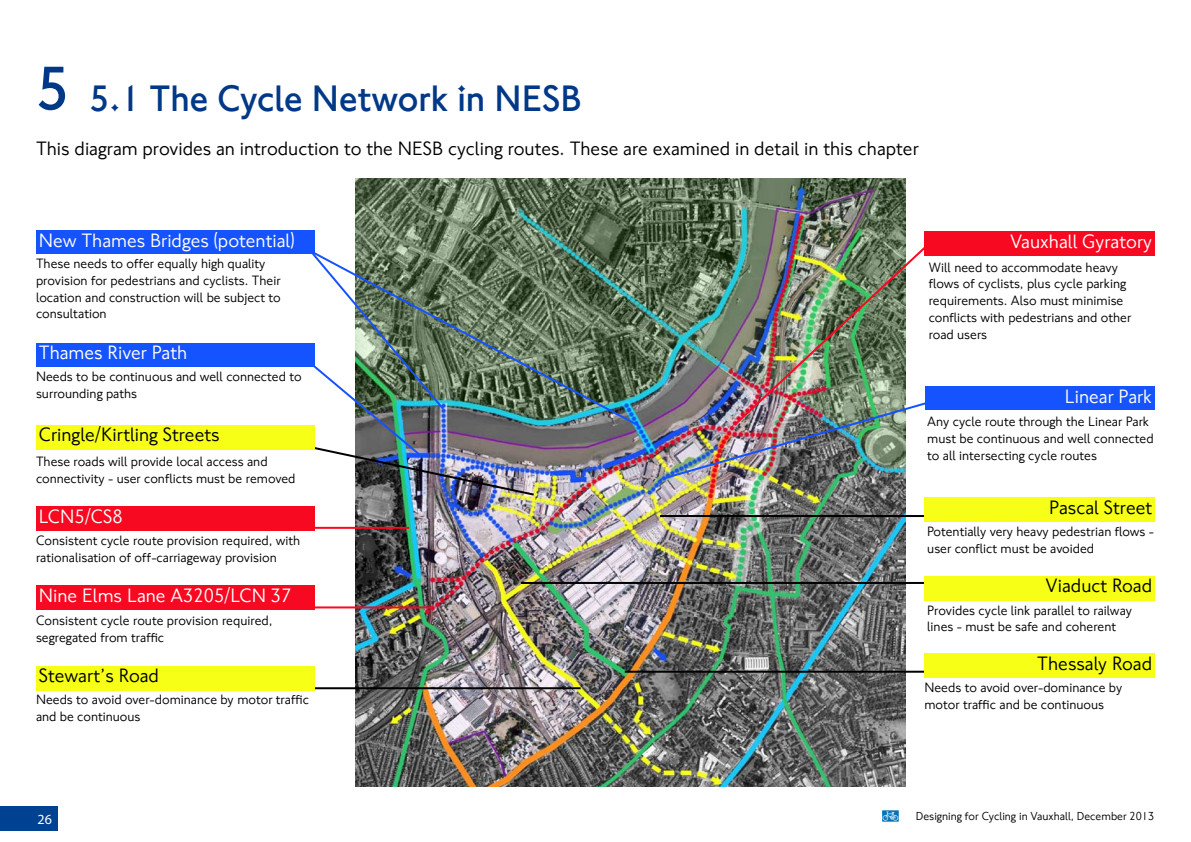
<style>
.page{position:relative;width:1191px;height:842px;background:#fff}
.page>*{position:absolute;margin:0;border:0;box-sizing:border-box;transform-origin:0 0}
.t1{font:700 64px "NJ Font";color:#003888}
.t2{font:700 38px "NJ Font";color:#003888}
.t3{font:20px "NJ Font";color:#000}
.t4{font:20px "NJ Font";color:#fff}
.t5{font:14px/16.8px "NJ Font";color:#000}
.t6{font:14px "Myriad Pro";color:#fff}
.t7{font:12px "NJ Font";color:#000}
</style>
<div class="page">
<div style="left:0;top:806px;width:58px;height:24px;background:#004292"></div>
<img style="left:882px;top:811px;width:16px;height:10px">
<img style="left:356px;top:179px;width:549px;height:608px">
<div style="left:36px;top:506px;width:279px;height:25px;background:#f70921"></div>
<hr style="left:625px;top:671px;width:331px;height:2px;background:#000">
<div style="left:924px;top:653px;width:231px;height:24px;background:#f7ff16"></div>
<div style="left:924px;top:232px;width:231px;height:24px;background:#f70921"></div>
<div style="left:925px;top:387px;width:230px;height:23px;background:#1553fe"></div>
<img style="left:661px;top:240px;width:282px;height:241px">
<hr style="left:660px;top:515px;width:495px;height:2px;background:#000">
<div style="left:924px;top:497px;width:231px;height:25px;background:#f7ff16"></div>
<div style="left:36px;top:343px;width:279px;height:23px;background:#1553fe"></div>
<hr style="left:521px;top:582px;width:427px;height:2px;background:#000">
<div style="left:924px;top:576px;width:231px;height:24px;background:#f7ff16"></div>
<hr style="left:261px;top:687px;width:319px;height:2px;background:#000">
<div style="left:36px;top:666px;width:279px;height:24px;background:#f7ff16"></div>
<div style="left:36px;top:586px;width:279px;height:24px;background:#f70921"></div>
<div style="left:36px;top:230px;width:279px;height:24px;background:#1553fe"></div>
<img style="left:355px;top:241px;width:286px;height:187px">
<hr style="left:134px;top:527px;width:275px;height:2px;background:#f70921">
<hr style="left:181px;top:606px;width:251px;height:2px;background:#f70921">
<img style="left:228px;top:242px;width:308px;height:255px">
<div style="left:36px;top:425px;width:279px;height:25px;background:#f7ff16"></div>
<h1 class="t1" style="left:36px;top:50px;width:34px">5</h1>
<h2 class="t2" style="left:90px;top:76px;width:493px">5.1 The Cycle Network in NESB</h2>
<h3 class="t3" style="left:36px;top:136px;width:884px">This diagram provides an introduction to the NESB cycling routes. These are examined in detail in this chapter</h3>
<h3 class="t4" style="left:39px;top:228px;width:257px">New Thames Bridges (potential)</h3>
<p class="t5" style="left:36px;top:255px;width:246px">These needs to offer equally high quality provision for pedestrians and cyclists. Their location and construction will be subject to consultation</p>
<h3 class="t4" style="left:39px;top:340px;width:150px">Thames River Path</h3>
<p class="t5" style="left:36px;top:368px;width:267px">Needs to be continuous and well connected to surrounding paths</p>
<h3 class="t3" style="left:39px;top:423px;width:182px">Cringle/Kirtling Streets</h3>
<p class="t5" style="left:36px;top:453px;width:261px">These roads will provide local access and connectivity - user conflicts must be removed</p>
<h3 class="t4" style="left:39px;top:504px;width:85px">LCN5/CS8</h3>
<p class="t5" style="left:36px;top:533px;width:266px">Consistent cycle route provision required, with rationalisation of off-carriageway provision</p>
<h3 class="t4" style="left:39px;top:583px;width:254px">Nine Elms Lane A3205/LCN 37</h3>
<p class="t5" style="left:36px;top:612px;width:238px">Consistent cycle route provision required, segregated from traffic</p>
<h3 class="t4" style="left:1010px;top:229px;width:143px">Vauxhall Gyratory</h3>
<p class="t5" style="left:928px;top:259px;width:204px">Will need to accommodate heavy flows of cyclists, plus cycle parking requirements. Also must minimise conflicts with pedestrians and other road users</p>
<h3 class="t4" style="left:1064px;top:384px;width:89px">Linear Park</h3>
<p class="t5" style="left:927px;top:413px;width:228px">Any cycle route through the Linear Park must be continuous and well connected to all intersecting cycle routes</p>
<h3 class="t3" style="left:1049px;top:495px;width:104px">Pascal Street</h3>
<p class="t5" style="left:927px;top:523px;width:228px">Potentially very heavy pedestrian flows - user conflict must be avoided</p>
<h3 class="t3" style="left:1045px;top:574px;width:108px">Viaduct Road</h3>
<p class="t5" style="left:927px;top:602px;width:206px">Provides cycle link parallel to railway lines - must be safe and coherent</p>
<h3 class="t3" style="left:39px;top:663px;width:122px">Stewart’s Road</h3>
<p class="t5" style="left:36px;top:692px;width:274px">Needs to avoid over-dominance by motor traffic and be continuous</p>
<p class="t6" style="left:38px;top:810px;width:16px">26</p>
<h3 class="t3" style="left:1037px;top:651px;width:116px">Thessaly Road</h3>
<p class="t5" style="left:924px;top:679px;width:199px">Needs to avoid over-dominance by motor traffic and be continuous</p>
<p class="t7" style="left:916px;top:808px;width:240px">Designing for Cycling in Vauxhall, December 2013</p>
</div>
